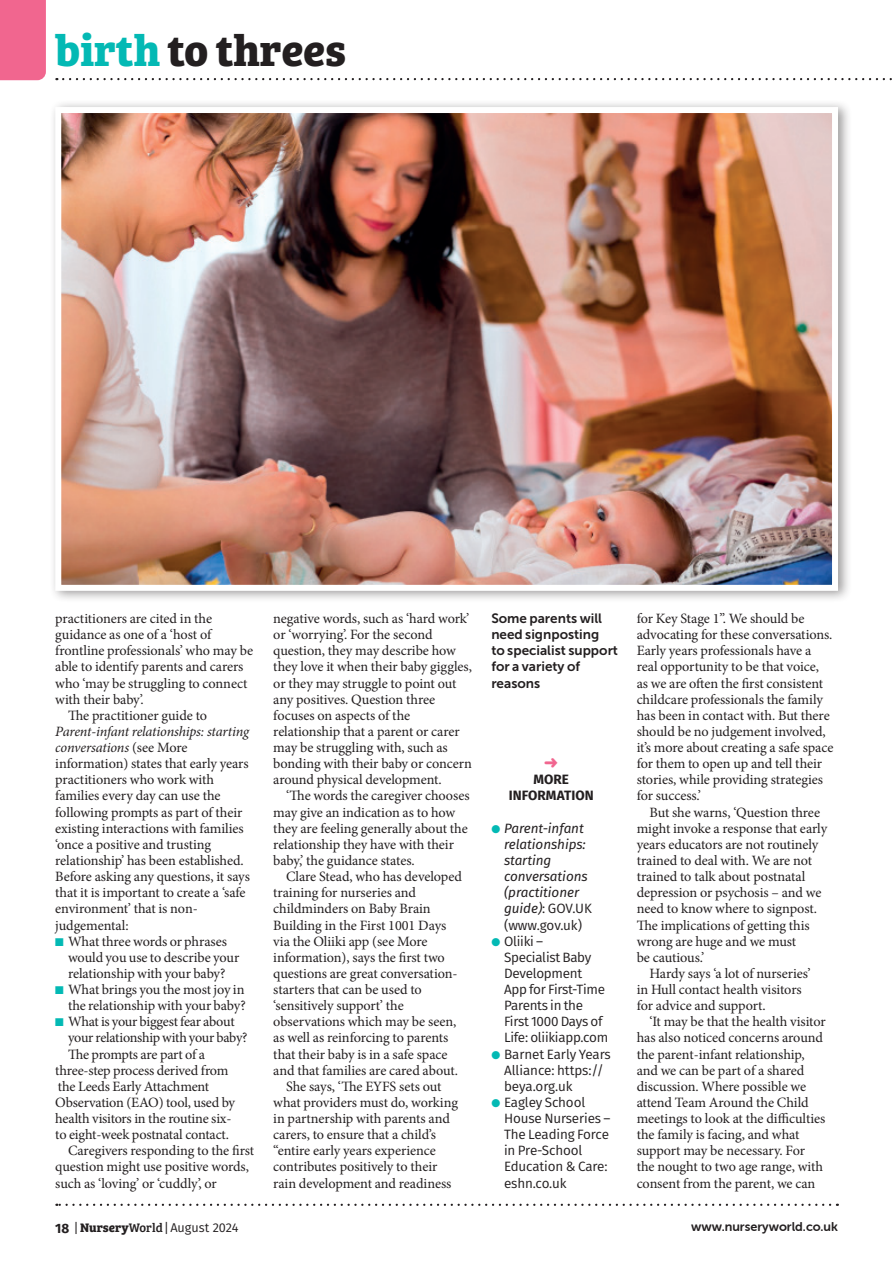
<style>
.page{position:relative;width:893px;height:1263px;background:#fff}
.page>*{position:absolute;margin:0;border:0;box-sizing:border-box;transform-origin:0 0}
.t1{font:700 45px "Bree Serif";letter-spacing:-.005em;color:#231f20}
.NW___Body___Indented{font:14.25px/16.2px "Minion Pro";letter-spacing:-.01em;color:#231f20}
.t2{font:13.5px/16.2px "Fira Sans";letter-spacing:-.02em;color:#231f20}
.t3{font:italic 13.5px/16.2px "Fira Sans";letter-spacing:-.005em;color:#231f20}
.NW___Photo_Caption{font:13.5px/16.2px "Museo Sans 700";color:#231f20}
.NW___More_Info___Heading{font:700 13.5px/16.2px "Fira Sans";letter-spacing:.005em;color:#231f20;text-align:center}
.t4{font:12.75px "Fira Sans";color:#231f20}
.t5{font:12.75px "Museo Sans Rounded 700";color:#231f20}
.s1{color:#03b9b4}
.s2{font-style:italic}
.s3{font-style:normal}
.s4{font-weight:700;font-size:13.5px}
.s5{font-family:"Museo Sans Cond 500"}
.s6{font-family:"Bree Serif";font-weight:700}
.s7{font-family:"Bree Serif"}
</style>
<div class="page">
<svg style="left:56px;top:1204px;width:774px;height:2px"></svg>
<div style="left:0;top:0;width:46px;height:80px;background:#f1668f"></div>
<svg style="left:63px;top:78px;width:829px;height:2px"></svg>
<div style="left:49px;top:99px;width:803px;height:504px;background:#231f20;opacity:.45"></div>
<img style="left:62px;top:114px;width:769px;height:470px">
<div style="left:55px;top:107px;width:783px;height:484px;border:6px solid #fff"></div>
<h1 class="t1" style="left:55px;top:16px;width:292px"><span class="s1">birth</span> to threes</h1>
<p class="NW___Body___Indented" style="left:55px;top:610px;width:199px">practitioners are cited in the guidance as one of a ‘host of frontline professionals’ who may be able to identify parents and carers who ‘may be struggling to connect with their baby’.</p>
<p class="NW___Body___Indented" style="left:55px;top:707px;width:196px;text-indent:13px">The practitioner guide to<br><span class="s2">Parent-infant relationships: starting conversations</span> (see More information) states that early years practitioners who work with families every day can use the following prompts as part of their existing interactions with families ‘once a positive and trusting relationship’ has been established.<br>Before asking any questions, it says that it is important to create a ‘safe environment’ that is non&shy;judgemental:</p>
<p class="NW___Body___Indented" style="left:68px;top:933px;width:173px;text-indent:-13px"><span class="s1">■</span> What three words or phrases would you use to describe your relationship with your baby?</p>
<p class="NW___Body___Indented" style="left:55px;top:981px;width:192px;text-align:right"><span class="s1">■</span> What brings you the most joy in the relationship with your baby?</p>
<p class="NW___Body___Indented" style="left:68px;top:1014px;width:181px;text-indent:-13px"><span class="s1">■</span> What is your biggest fear about your relationship with your baby?</p>
<p class="NW___Body___Indented" style="left:55px;top:1046px;width:181px;text-indent:13px">The prompts are part of a three-step process derived from the Leeds Early Attachment<br>Observation (EAO) tool, used by health visitors in the routine six&shy;to eight-week postnatal contact.</p>
<p class="NW___Body___Indented" style="left:55px;top:1143px;width:200px;text-indent:13px">Caregivers responding to the first question might use positive words, such as ‘loving’ or ‘cuddly’, or</p>
<p class="NW___Body___Indented" style="left:273px;top:610px;width:200px">negative words, such as ‘hard work’ or ‘worrying’. For the second question, they may describe how they love it when their baby giggles, or they may struggle to point out any positives. Question three focuses on aspects of the relationship that a parent or carer may be struggling with, such as bonding with their baby or concern around physical development.</p>
<p class="NW___Body___Indented" style="left:273px;top:788px;width:198px;text-indent:13px">‘The words the caregiver chooses may give an indication as to how they are feeling generally about the relationship they have with their baby,’ the guidance states.</p>
<p class="NW___Body___Indented" style="left:273px;top:868px;width:190px;text-indent:13px">Clare Stead, who has developed training for nurseries and childminders on Baby Brain<br>Building in the First 1001 Days via the Oliiki app (see More information), says the first two questions are great conversation&shy;starters that can be used to ‘sensitively support’ the observations which may be seen, as well as reinforcing to parents that their baby is in a safe space and that families are cared about.</p>
<p class="NW___Body___Indented" style="left:273px;top:1078px;width:186px;text-indent:13px">She says, ‘The EYFS sets out what providers must do, working in partnership with parents and carers, to ensure that a child’s “entire early years experience contributes positively to their rain development and readiness</p>
<p class="NW___Photo_Caption" style="left:491px;top:610px;width:128px">Some parents will need signposting<br>to specialist support for a variety of reasons</p>
<p class="NW___More_Info___Heading" style="left:509px;top:771px;width:86px">MORE<br>INFORMATION</p>
<p class="t3" style="left:504px;top:820px;width:89px;text-indent:-13px"><span class="s1">●</span> Parent-infant relationships: starting conversations (practitioner guide)<span class="s3">: GOV.UK (www.gov.uk)</span></p>
<p class="t2" style="left:504px;top:932px;width:106px;text-indent:-13px"><span class="s1">●</span> Oliiki –<br>Specialist Baby<br>Development<br>App for First-Time<br>Parents in the<br>First 1000 Days of<br>Life: oliikiapp.com</p>
<p class="t2" style="left:504px;top:1045px;width:108px;text-indent:-13px"><span class="s1">●</span> Barnet Early Years<br>Alliance: https:// beya.org.uk</p>
<p class="t2" style="left:504px;top:1094px;width:108px;text-indent:-13px"><span class="s1">●</span> Eagley School<br>House Nurseries –<br>The Leading Force in Pre-School<br>Education &amp; Care: eshn.co.uk</p>
<p class="NW___Body___Indented" style="left:637px;top:610px;width:198px">for Key Stage 1”. We should be advocating for these conversations.<br>Early years professionals have a real opportunity to be that voice, as we are often the first consistent childcare professionals the family has been in contact with. But there should be no judgement involved, it’s more about creating a safe space for them to open up and tell their stories, while providing strategies for success.’</p>
<p class="NW___Body___Indented" style="left:637px;top:804px;width:192px;text-indent:13px">But she warns, ‘Question three might invoke a response that early years educators are not routinely trained to deal with. We are not trained to talk about postnatal depression or psychosis – and we need to know where to signpost.<br>The implications of getting this wrong are huge and we must<br>be cautious.’</p>
<p class="NW___Body___Indented" style="left:637px;top:965px;width:175px;text-indent:13px">Hardy says ‘a lot of nurseries’ in Hull contact health visitors for advice and support.</p>
<p class="NW___Body___Indented" style="left:637px;top:1014px;width:191px;text-indent:13px">‘It may be that the health visitor has also noticed concerns around the parent-infant relationship, and we can be part of a shared discussion. Where possible we attend Team Around the Child meetings to look at the difficulties the family is facing, and what support may be necessary. For the nought to two age range, with consent from the parent, we can</p>
<p class="t4" style="left:55px;top:1218px;width:185px"><span class="s4">18</span> <span class="s5">|</span> <span class="s6">Nursery</span><span class="s7">World</span> <span class="s5">|</span> August 2024</p>
<p class="t5" style="left:691px;top:1219px;width:148px">www.nurseryworld.co.uk</p>
</div>
